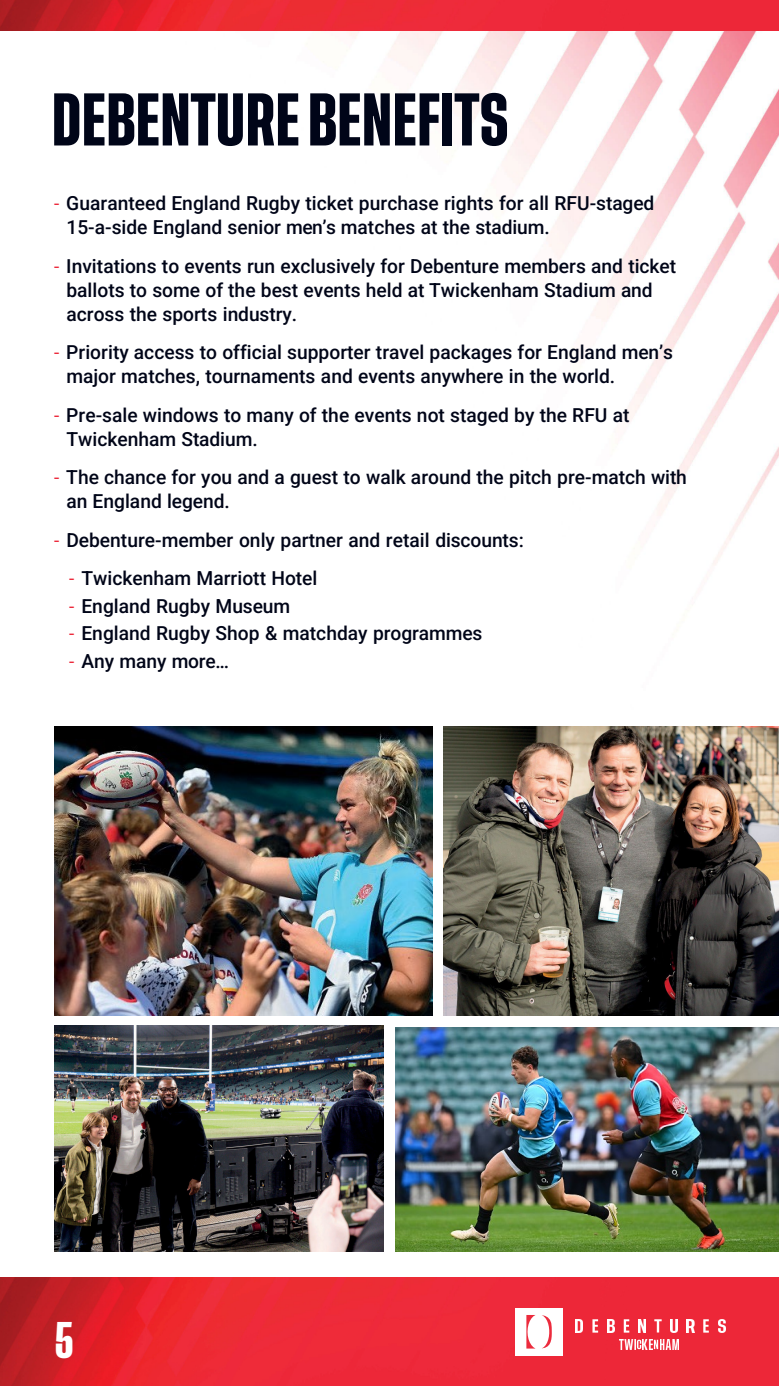
<style>
.page{position:relative;width:779px;height:1386px;background:#fff}
.page>*{position:absolute;margin:0;border:0;box-sizing:border-box;transform-origin:0 0}
.t1{font:600 55.12px "Tusker Grotesk 5600";color:#000518}
.t2{font:600 38.15px "Tusker Grotesk 5600";color:#fff}
.t3{font:500 19.25px/23.8px "Roboto";color:#000518}
.s1{font-weight:400;font-size:18.81px;color:#ec2b3d}
</style>
<div class="page">
<img style="left:8px;top:30px;width:771px;height:535px">
<img style="left:0;top:1277px;width:779px;height:108px">
<div style="left:515px;top:1307px;width:48px;height:48px;background:#fff"></div>
<svg style="left:526px;top:1315px;width:9px;height:33px"></svg>
<svg style="left:542px;top:1315px;width:10px;height:33px"></svg>
<img style="left:576px;top:1318px;width:7px;height:14px">
<svg style="left:592px;top:1318px;width:6px;height:14px"></svg>
<img style="left:607px;top:1318px;width:7px;height:14px">
<svg style="left:624px;top:1318px;width:5px;height:14px"></svg>
<img style="left:639px;top:1318px;width:7px;height:14px">
<svg style="left:654px;top:1318px;width:7px;height:14px"></svg>
<img style="left:670px;top:1318px;width:7px;height:14px">
<img style="left:687px;top:1318px;width:7px;height:14px">
<svg style="left:703px;top:1318px;width:6px;height:14px"></svg>
<img style="left:718px;top:1318px;width:7px;height:14px">
<img style="left:619px;top:1339px;width:16px;height:9px">
<svg style="left:637px;top:1339px;width:21px;height:9px"></svg>
<img style="left:660px;top:1339px;width:18px;height:9px">
<img style="left:0;top:0;width:779px;height:30px">
<img style="left:54px;top:726px;width:379px;height:289px">
<img style="left:443px;top:726px;width:336px;height:289px">
<img style="left:54px;top:1025px;width:329px;height:226px">
<img style="left:396px;top:1027px;width:383px;height:224px">
<h2 class="t1" style="left:52px;top:87px;width:459px">DEBENTURE BENEFITS</h2>
<p class="t3" style="left:66px;top:191px;width:589px;text-indent:-12px"><span class="s1">-</span> Guaranteed England Rugby ticket purchase rights for all RFU-staged<br>15-a-side England senior men’s matches at the stadium.</p>
<p class="t3" style="left:66px;top:253px;width:611px;text-indent:-12px"><span class="s1">-</span> Invitations to events run exclusively for Debenture members and ticket ballots to some of the best events held at Twickenham Stadium and across the sports industry.</p>
<p class="t3" style="left:66px;top:340px;width:608px;text-indent:-12px"><span class="s1">-</span> Priority access to official supporter travel packages for England men’s major matches, tournaments and events anywhere in the world.</p>
<p class="t3" style="left:66px;top:402px;width:564px;text-indent:-12px"><span class="s1">-</span> Pre-sale windows to many of the events not staged by the RFU at<br>Twickenham Stadium.</p>
<p class="t3" style="left:66px;top:465px;width:622px;text-indent:-12px"><span class="s1">-</span> The chance for you and a guest to walk around the pitch pre-match with an England legend.</p>
<p class="t3" style="left:54px;top:527px;width:471px"><span class="s1">-</span> Debenture-member only partner and retail discounts:</p>
<p class="t3" style="left:69px;top:565px;width:249px"><span class="s1">-</span> Twickenham Marriott Hotel</p>
<p class="t3" style="left:69px;top:593px;width:222px"><span class="s1">-</span> England Rugby Museum</p>
<p class="t3" style="left:69px;top:620px;width:415px"><span class="s1">-</span> England Rugby Shop &amp; matchday programmes</p>
<p class="t3" style="left:69px;top:648px;width:161px"><span class="s1">-</span> Any many more…</p>
<h2 class="t2" style="left:54px;top:1316px;width:21px">5</h2>
</div>
